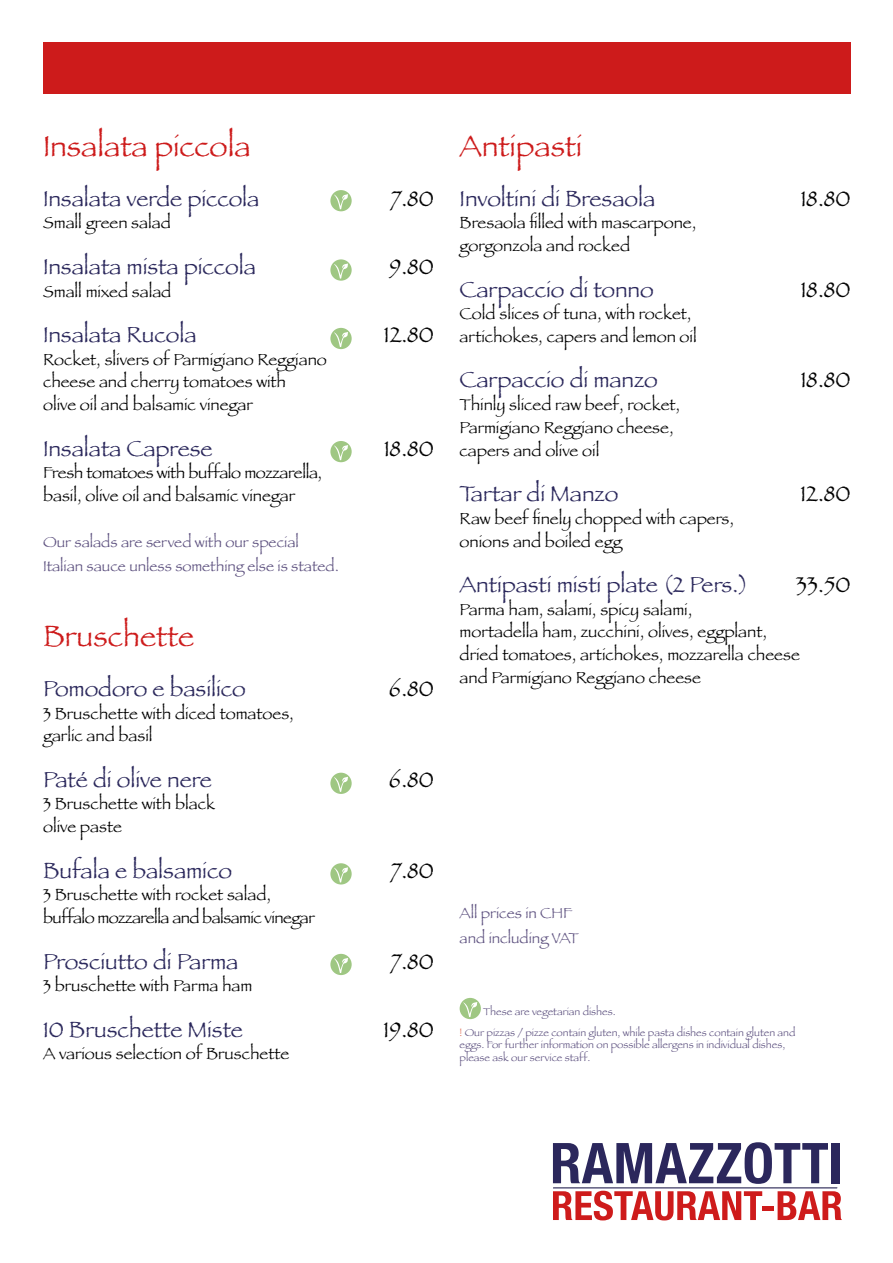
<style>
.page{position:relative;width:893px;height:1263px;background:#fff}
.page>*{position:absolute;margin:0;border:0;box-sizing:border-box;transform-origin:0 0}
.t1{font:30.3px "Papyrus";color:#cd1b1b}
.t2{font:22.65px "Papyrus";color:#2a275b}
.t3{font:22.65px "Papyrus";color:#000}
.t4{font:16.65px/22.6px "Papyrus";color:#000}
.t5{font:16.65px/22.8px "Papyrus";letter-spacing:-.02em;color:#000}
.t6{font:16.65px/22.8px "Papyrus";letter-spacing:-.03em;color:#000}
.t7{font:15.15px/24.9px "Papyrus";color:#5e5280}
.t8{font:10.5px/21.1px "Papyrus";color:#5e5280}
.s1{color:#dd684e}
</style>
<div class="page">
<svg style="left:553px;top:1143px;width:287px;height:77px"></svg>
<svg style="left:553px;top:1142px;width:275px;height:42px"></svg>
<div style="left:832px;top:1143px;width:8px;height:40px;background:#2b275c"></div>
<svg style="left:553px;top:1191px;width:209px;height:29px"></svg>
<div style="left:762px;top:1206px;width:12px;height:5px;background:#ce1b1b"></div>
<svg style="left:778px;top:1191px;width:64px;height:29px"></svg>
<hr style="left:553px;top:1187px;width:284px;height:1px;background:#2b275c">
<svg style="left:330px;top:190px;width:22px;height:21px"></svg>
<svg style="left:334px;top:194px;width:14px;height:15px"></svg>
<svg style="left:330px;top:259px;width:22px;height:22px"></svg>
<svg style="left:334px;top:263px;width:14px;height:16px"></svg>
<svg style="left:330px;top:328px;width:22px;height:21px"></svg>
<svg style="left:334px;top:332px;width:14px;height:15px"></svg>
<svg style="left:330px;top:441px;width:22px;height:21px"></svg>
<svg style="left:334px;top:445px;width:14px;height:15px"></svg>
<div style="left:330px;top:773px;width:22px;height:21px;background:#9fc783;border-radius:50%"></div>
<svg style="left:334px;top:777px;width:14px;height:15px"></svg>
<div style="left:330px;top:863px;width:22px;height:21px;background:#9fc783;border-radius:50%"></div>
<svg style="left:334px;top:867px;width:14px;height:15px"></svg>
<svg style="left:330px;top:954px;width:22px;height:21px"></svg>
<svg style="left:334px;top:958px;width:14px;height:15px"></svg>
<div style="left:43px;top:43px;width:808px;height:51px;background:#cd1b1b"></div>
<div style="left:460px;top:998px;width:21px;height:21px;background:#9fc783;border-radius:50%"></div>
<svg style="left:463px;top:1002px;width:14px;height:15px"></svg>
<h1 class="t1" style="left:43px;top:128px;width:209px">Insalata piccola</h1>
<h2 class="t2" style="left:43px;top:185px;width:218px">Insalata verde piccola</h2>
<h2 class="t3" style="left:391px;top:185px;width:45px">7.80</h2>
<p class="t4" style="left:43px;top:211px;width:129px">Small green salad</p>
<h2 class="t2" style="left:43px;top:253px;width:214px">Insalata mista piccola</h2>
<h2 class="t3" style="left:389px;top:253px;width:46px">9.80</h2>
<p class="t4" style="left:43px;top:279px;width:130px">Small mixed salad</p>
<h2 class="t2" style="left:43px;top:321px;width:155px">Insalata Rucola</h2>
<h2 class="t3" style="left:384px;top:321px;width:51px">12.80</h2>
<p class="t4" style="left:43px;top:348px;width:285px">Rocket, slivers of Parmigiano Reggiano cheese and cherry tomatoes with<br>olive oil and balsamic vinegar</p>
<h2 class="t2" style="left:43px;top:435px;width:171px">Insalata Caprese</h2>
<h2 class="t3" style="left:384px;top:435px;width:51px">18.80</h2>
<p class="t5" style="left:43px;top:461px;width:281px">Fresh tomatoes with buffalo mozzarella, basil, olive oil and balsamic vinegar</p>
<p class="t7" style="left:43px;top:529px;width:297px">Our salads are served with our special<br>Italian sauce unless something else is stated.</p>
<h1 class="t1" style="left:43px;top:618px;width:153px">Bruschette</h1>
<h2 class="t2" style="left:43px;top:675px;width:204px">Pomodoro e basilico</h2>
<h2 class="t3" style="left:389px;top:675px;width:46px">6.80</h2>
<p class="t4" style="left:43px;top:701px;width:252px">3 Bruschette with diced tomatoes, garlic and basil</p>
<h2 class="t2" style="left:43px;top:766px;width:170px">Paté di olive nere</h2>
<h2 class="t3" style="left:389px;top:766px;width:46px">6.80</h2>
<p class="t4" style="left:43px;top:792px;width:174px">3 Bruschette with black olive paste</p>
<h2 class="t2" style="left:43px;top:856px;width:190px">Bufala e balsamico</h2>
<h2 class="t3" style="left:391px;top:856px;width:45px">7.80</h2>
<p class="t6" style="left:43px;top:883px;width:273px">3 Bruschette with rocket salad, buffalo mozzarella and balsamic vinegar</p>
<h2 class="t2" style="left:43px;top:947px;width:197px">Prosciutto di Parma</h2>
<h2 class="t3" style="left:391px;top:947px;width:45px">7.80</h2>
<p class="t4" style="left:43px;top:974px;width:211px">3 bruschette with Parma ham</p>
<h2 class="t2" style="left:43px;top:1016px;width:201px">10 Bruschette Miste</h2>
<h2 class="t3" style="left:383px;top:1016px;width:52px">19.80</h2>
<p class="t4" style="left:43px;top:1042px;width:248px">A various selection of Bruschette</p>
<h1 class="t1" style="left:460px;top:128px;width:124px">Antipasti</h1>
<h2 class="t2" style="left:460px;top:185px;width:197px">Involtini di Bresaola</h2>
<h2 class="t3" style="left:801px;top:185px;width:51px">18.80</h2>
<p class="t4" style="left:460px;top:211px;width:238px">Bresaola filled with mascarpone, gorgonzola and rocked</p>
<h2 class="t2" style="left:460px;top:275px;width:196px">Carpaccio di tonno</h2>
<h2 class="t3" style="left:801px;top:275px;width:51px">18.80</h2>
<p class="t4" style="left:460px;top:302px;width:239px">Cold slices of tuna, with rocket, artichokes, capers and lemon oil</p>
<h2 class="t2" style="left:460px;top:366px;width:200px">Carpaccio di manzo</h2>
<h2 class="t3" style="left:801px;top:366px;width:51px">18.80</h2>
<p class="t4" style="left:460px;top:393px;width:222px">Thinly sliced raw beef, rocket,<br>Parmigiano Reggiano cheese, capers and olive oil</p>
<h2 class="t2" style="left:460px;top:480px;width:160px">Tartar di Manzo</h2>
<h2 class="t3" style="left:800px;top:480px;width:51px">12.80</h2>
<p class="t4" style="left:460px;top:507px;width:276px">Raw beef finely chopped with capers, onions and boiled egg</p>
<h2 class="t2" style="left:460px;top:571px;width:290px">Antipasti misti plate (2 Pers.)</h2>
<h2 class="t3" style="left:796px;top:571px;width:56px">33.50</h2>
<p class="t4" style="left:460px;top:598px;width:342px">Parma ham, salami, spicy salami,<br>mortadella ham, zucchini, olives, eggplant, dried tomatoes, artichokes, mozzarella cheese and Parmigiano Reggiano cheese</p>
<p class="t7" style="left:460px;top:900px;width:121px">All prices in CHF and including VAT</p>
<p class="t8" style="left:460px;top:1000px;width:337px;text-indent:24px">These are vegetarian dishes.<br><span class="s1">!</span> Our pizzas / pizze contain gluten, while pasta dishes contain gluten and</p>
<p class="t8" style="left:460px;top:1038px;width:327px;line-height:12.6px">eggs. For further information on possible allergens in individual dishes, please ask our service staff.</p>
</div>
